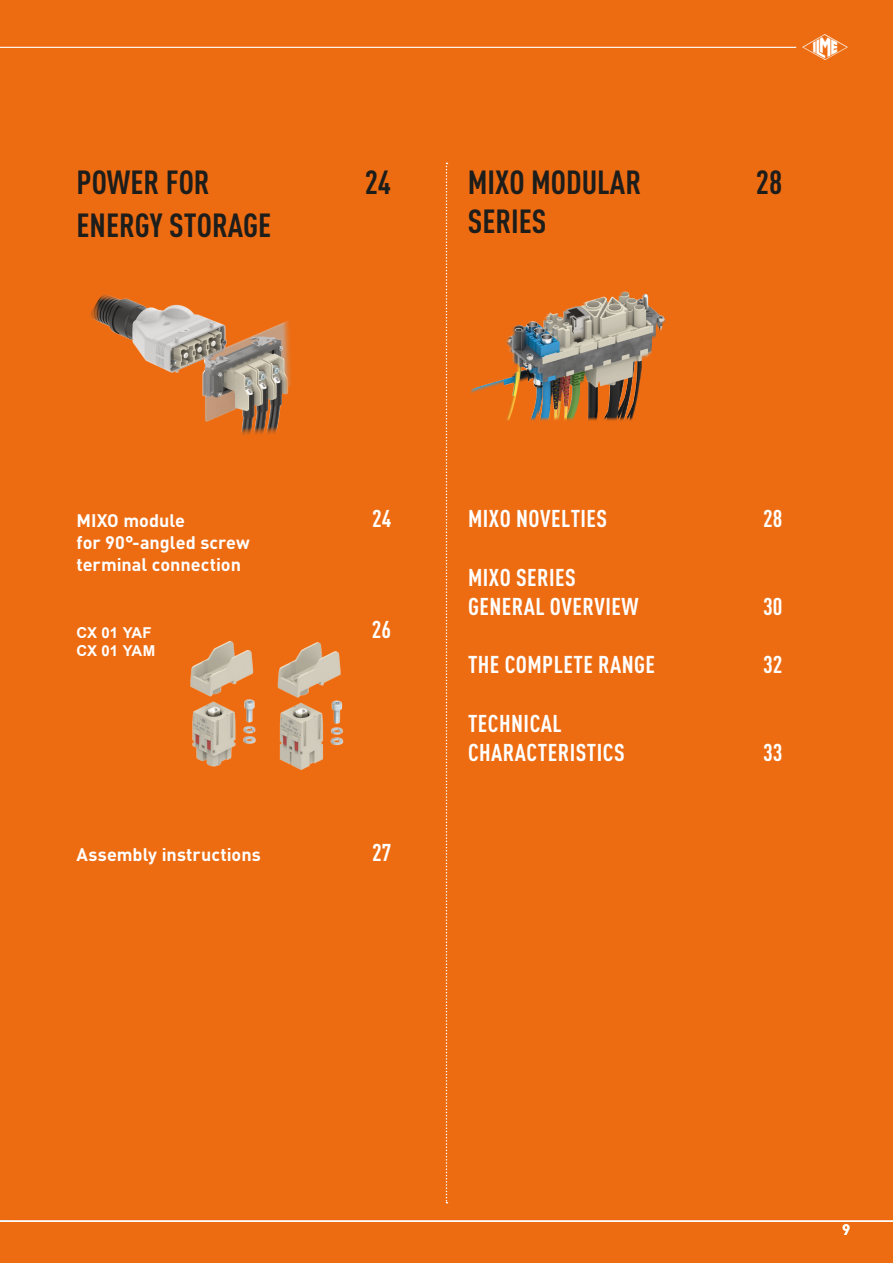
<style>
.page{position:relative;width:893px;height:1263px;background:#ed6c12}
.page>*{position:absolute;margin:0;border:0;box-sizing:border-box;transform-origin:0 0}
.t1{font:36px "Ilme Simboli";color:#fff}
._01_titolo_sezione{font:700 condensed 33px "DIN Pro";color:#1d1d1b}
._01_titolo_sezione-2{font:700 condensed 24px/28.8px "DIN Pro";letter-spacing:.02em;color:#fff}
._2022_sotto_num_somm{font:700 condensed 24px "DIN Pro";color:#fff}
._2022_SOTTOTIT_SOMM{font:700 condensed 24px "DIN Pro";color:#fff}
._2022_sotto_num_somm-2{font:700 18px/21.6px "DIN Pro";color:#fff}
._2022_SOTTOTIT_SOMM-2{font:700 15px "Arial";letter-spacing:-.02em;color:#fff}
.t2{font:700 15px "DIN Pro";color:#fff}
</style>
<div class="page">
<hr style="left:0;top:47px;width:796px;height:1px;background:#fff">
<hr style="left:0;top:1220px;width:893px;height:2px;background:#fff">
<img style="left:90px;top:294px;width:201px;height:141px">
<svg style="left:446px;top:163px;width:1px;height:1040px"></svg>
<img style="left:470px;top:291px;width:196px;height:130px">
<img style="left:190px;top:641px;width:66px;height:126px">
<img style="left:277px;top:642px;width:67px;height:128px">
<p class="_01_titolo_sezione" style="left:77px;top:157px;width:135px">POWER FOR</p>
<p class="_01_titolo_sezione" style="left:365px;top:157px;width:28px">24</p>
<p class="_01_titolo_sezione" style="left:77px;top:201px;width:196px">ENERGY STORAGE</p>
<h1 class="t1" style="left:801px;top:26px;width:50px">i</h1>
<p class="_01_titolo_sezione" style="left:468px;top:157px;width:175px">MIXO MODULAR</p>
<p class="_01_titolo_sezione" style="left:756px;top:157px;width:28px">28</p>
<p class="_01_titolo_sezione" style="left:468px;top:197px;width:80px">SERIES</p>
<p class="_2022_sotto_num_somm-2" style="left:77px;top:508px;width:110px">MIXO module</p>
<p class="_2022_sotto_num_somm" style="left:372px;top:501px;width:21px">24</p>
<p class="_2022_sotto_num_somm-2" style="left:77px;top:529px;width:175px">for 90°-angled screw terminal connection</p>
<p class="_2022_SOTTOTIT_SOMM-2" style="left:77px;top:623px;width:77px">CX 01 YAF</p>
<p class="_2022_SOTTOTIT_SOMM" style="left:372px;top:611px;width:21px">26</p>
<p class="_2022_SOTTOTIT_SOMM-2" style="left:77px;top:641px;width:80px">CX 01 YAM</p>
<p class="_2022_sotto_num_somm-2" style="left:77px;top:842px;width:186px">Assembly instructions</p>
<p class="_2022_sotto_num_somm" style="left:372px;top:834px;width:21px">27</p>
<p class="_01_titolo_sezione-2" style="left:468px;top:502px;width:141px">MIXO NOVELTIES</p>
<p class="_01_titolo_sezione-2" style="left:763px;top:502px;width:21px">28</p>
<p class="_01_titolo_sezione-2" style="left:468px;top:561px;width:172px">MIXO SERIES<br>GENERAL OVERVIEW</p>
<p class="_01_titolo_sezione-2" style="left:763px;top:590px;width:21px">30</p>
<p class="_01_titolo_sezione-2" style="left:468px;top:648px;width:189px">THE COMPLETE RANGE</p>
<p class="_01_titolo_sezione-2" style="left:763px;top:648px;width:21px">32</p>
<p class="_01_titolo_sezione-2" style="left:468px;top:707px;width:158px">TECHNICAL<br>CHARACTERISTICS</p>
<p class="_01_titolo_sezione-2" style="left:763px;top:736px;width:21px">33</p>
<p class="t2" style="left:842px;top:1217px;width:10px">9</p>
</div>
